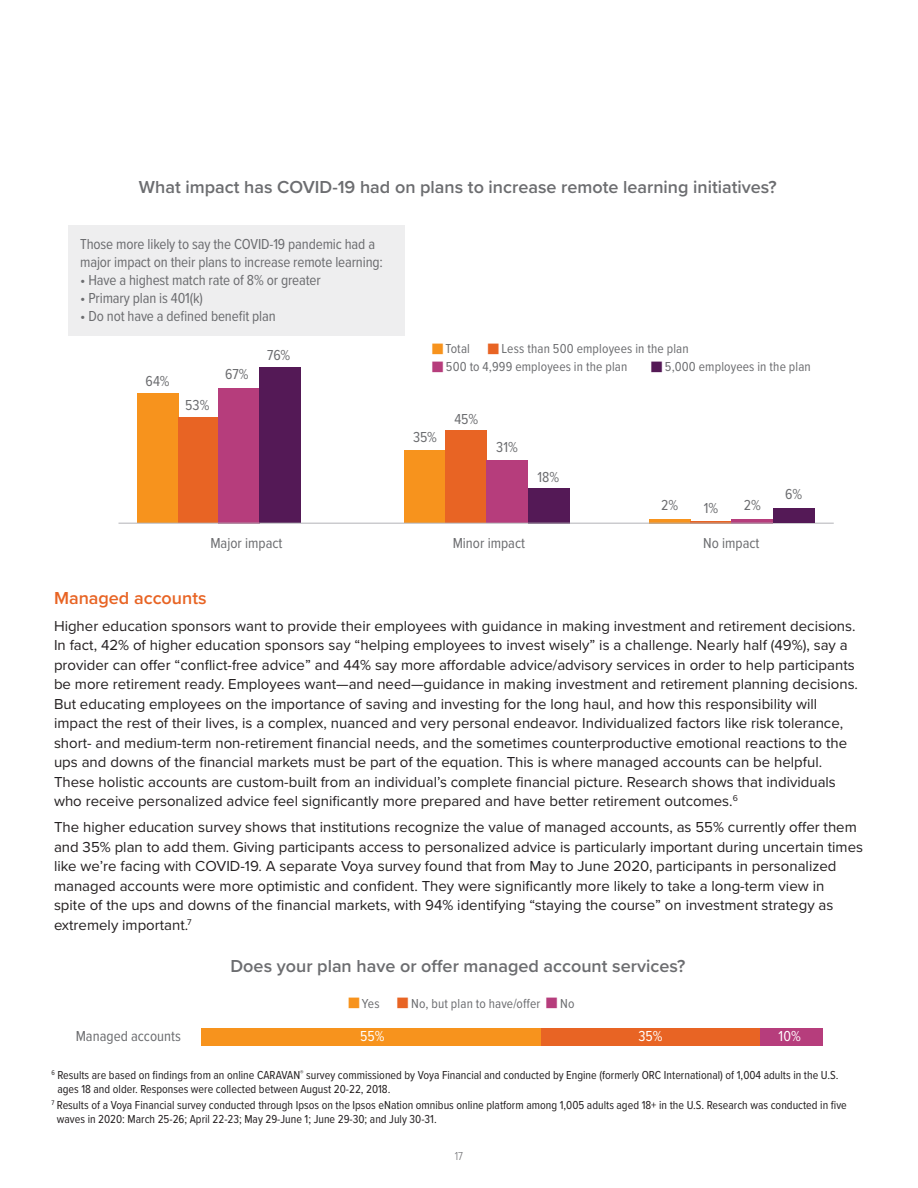
<style>
.page{position:relative;width:918px;height:1188px;background:#fff}
.page>*{position:absolute;margin:0;border:0;box-sizing:border-box;transform-origin:0 0}
.BASIC_COPY{font:600 18px "Proxima Nova";color:#6c6d70}
.BASIC_COPY-2{font:600 18px "Proxima Nova";color:#e86424}
.BASIC_COPY-3{font:15px/19.5px "Proxima Nova";color:#231f20}
.BASIC_COPY-4{font:15px/18px "Proxima Nova Cond";letter-spacing:-.01em;color:#6c6d70}
.V-Title_Big_K_O{font:15px "Proxima Nova Cond";color:#6c6d70}
.BASIC_COPY-5{font:15px "Proxima Nova Cond";color:#fff}
.Voya_Legal_copy_-_7{font:13.5px "Proxima Nova Cond";letter-spacing:.01em;color:#6c6d70}
.BASIC_COPY-6{font:12px/13.5px "Proxima Nova Cond";color:#231f20}
.V-Left_Page_Number{font:300 12px "Proxima Nova Cond";color:#6c6d70}
</style>
<div class="page">
<div style="left:137px;top:393px;width:41px;height:130px;background:#f7931d"></div>
<div style="left:178px;top:418px;width:42px;height:105px;background:#e86424"></div>
<div style="left:218px;top:388px;width:41px;height:135px;background:#b63d7c"></div>
<div style="left:259px;top:367px;width:42px;height:156px;background:#541956"></div>
<div style="left:404px;top:451px;width:42px;height:72px;background:#f7931d"></div>
<div style="left:446px;top:430px;width:41px;height:93px;background:#e86424"></div>
<div style="left:487px;top:460px;width:41px;height:63px;background:#b63d7c"></div>
<div style="left:528px;top:488px;width:41px;height:35px;background:#541956"></div>
<svg style="left:649px;top:519px;width:41px;height:4px"></svg>
<hr style="left:690px;top:521px;width:42px;height:2px;background:#e86424">
<svg style="left:732px;top:519px;width:41px;height:4px"></svg>
<hr style="left:118px;top:523px;width:716px;height:1px;background:#b2b3b7">
<div style="left:68px;top:225px;width:336px;height:110px;background:#eeeeef"></div>
<div style="left:773px;top:508px;width:41px;height:15px;background:#541956"></div>
<div style="left:202px;top:1028px;width:339px;height:17px;background:#f7931d"></div>
<div style="left:541px;top:1028px;width:219px;height:17px;background:#e86424"></div>
<div style="left:760px;top:1028px;width:63px;height:17px;background:#b63d7c"></div>
<p class="BASIC_COPY" style="left:139px;top:174px;width:639px">What impact has COVID-19 had on plans to increase remote learning initiatives?</p>
<p class="BASIC_COPY-4" style="left:80px;top:234px;width:304px">Those more likely to say the COVID-19 pandemic had a major impact on their plans to increase remote learning:</p>
<p class="BASIC_COPY-4" style="left:80px;top:270px;width:242px">• Have a highest match rate of 8% or greater</p>
<p class="BASIC_COPY-4" style="left:80px;top:288px;width:124px">• Primary plan is 401(k)</p>
<p class="BASIC_COPY-4" style="left:80px;top:306px;width:197px">• Do not have a defined benefit plan</p>
<p class="V-Title_Big_K_O" style="left:146px;top:370px;width:25px">64%</p>
<p class="V-Title_Big_K_O" style="left:185px;top:394px;width:26px">53%</p>
<p class="V-Title_Big_K_O" style="left:225px;top:363px;width:25px">67%</p>
<p class="V-Title_Big_K_O" style="left:267px;top:344px;width:25px">76%</p>
<p class="Voya_Legal_copy_-_7" style="left:445px;top:339px;width:26px">Total</p>
<p class="Voya_Legal_copy_-_7" style="left:502px;top:339px;width:189px">Less than 500 employees in the plan</p>
<p class="Voya_Legal_copy_-_7" style="left:446px;top:357px;width:183px">500 to 4,999 employees in the plan</p>
<p class="Voya_Legal_copy_-_7" style="left:665px;top:357px;width:147px">5,000 employees in the plan</p>
<p class="V-Title_Big_K_O" style="left:413px;top:426px;width:25px">35%</p>
<p class="V-Title_Big_K_O" style="left:454px;top:407px;width:25px">45%</p>
<p class="V-Title_Big_K_O" style="left:496px;top:436px;width:23px">31%</p>
<p class="V-Title_Big_K_O" style="left:537px;top:466px;width:23px">18%</p>
<p class="V-Title_Big_K_O" style="left:661px;top:494px;width:19px">2%</p>
<p class="V-Title_Big_K_O" style="left:704px;top:497px;width:16px">1%</p>
<p class="V-Title_Big_K_O" style="left:744px;top:494px;width:19px">2%</p>
<p class="V-Title_Big_K_O" style="left:785px;top:483px;width:19px">6%</p>
<p class="BASIC_COPY-4" style="left:210px;top:534px;width:74px">Major impact</p>
<p class="BASIC_COPY-4" style="left:453px;top:534px;width:74px">Minor impact</p>
<p class="BASIC_COPY-4" style="left:703px;top:534px;width:58px">No impact</p>
<p class="BASIC_COPY-2" style="left:54px;top:585px;width:154px">Managed accounts</p>
<p class="BASIC_COPY-3" style="left:54px;top:615px;width:806px">Higher education sponsors want to provide their employees with guidance in making investment and retirement decisions.<br>In fact, 42% of higher education sponsors say “helping employees to invest wisely” is a challenge. Nearly half (49%), say a provider can offer “conflict-free advice” and 44% say more affordable advice/advisory services in order to help participants be more retirement ready. Employees want—and need—guidance in making investment and retirement planning decisions.<br>But educating employees on the importance of saving and investing for the long haul, and how this responsibility will impact the rest of their lives, is a complex, nuanced and very personal endeavor. Individualized factors like risk tolerance, short- and medium-term non-retirement financial needs, and the sometimes counterproductive emotional reactions to the ups and downs of the financial markets must be part of the equation. This is where managed accounts can be helpful.<br>These holistic accounts are custom-built from an individual’s complete financial picture. Research shows that individuals who receive personalized advice feel significantly more prepared and have better retirement outcomes.<sup>6</sup></p>
<p class="BASIC_COPY-3" style="left:54px;top:817px;width:811px">The higher education survey shows that institutions recognize the value of managed accounts, as 55% currently offer them and 35% plan to add them. Giving participants access to personalized advice is particularly important during uncertain times like we’re facing with COVID-19. A separate Voya survey found that from May to June 2020, participants in personalized managed accounts were more optimistic and confident. They were significantly more likely to take a long-term view in<br>spite of the ups and downs of the financial markets, with 94% identifying “staying the course” on investment strategy as extremely important.<sup>7</sup></p>
<p class="BASIC_COPY" style="left:231px;top:953px;width:456px">Does your plan have or offer managed account services?</p>
<p class="Voya_Legal_copy_-_7" style="left:362px;top:993px;width:19px">Yes</p>
<p class="Voya_Legal_copy_-_7" style="left:411px;top:993px;width:131px">No, but plan to have/offer</p>
<p class="Voya_Legal_copy_-_7" style="left:560px;top:993px;width:16px">No</p>
<p class="BASIC_COPY-4" style="left:76px;top:1027px;width:107px">Managed accounts</p>
<p class="BASIC_COPY-5" style="left:360px;top:1025px;width:26px">55%</p>
<p class="BASIC_COPY-5" style="left:638px;top:1025px;width:26px">35%</p>
<p class="BASIC_COPY-5" style="left:779px;top:1025px;width:24px">10%</p>
<p class="BASIC_COPY-6" style="left:57px;top:1068px;width:783px;text-indent:-6px"><sup>6</sup> Results are based on findings from an online CARAVAN<sup>®</sup> survey commissioned by Voya Financial and conducted by Engine (formerly ORC International) of 1,004 adults in the U.S. ages 18 and older. Responses were collected between August 20-22, 2018.</p>
<p class="BASIC_COPY-6" style="left:57px;top:1098px;width:791px;text-indent:-6px"><sup>7</sup> Results of a Voya Financial survey conducted through Ipsos on the Ipsos eNation omnibus online platform among 1,005 adults aged 18+ in the U.S. Research was conducted in five waves in 2020: March 25-26; April 22-23; May 29-June 1; June 29-30; and July 30-31.</p>
<p class="V-Left_Page_Number" style="left:455px;top:1147px;width:10px">17</p>
</div>
